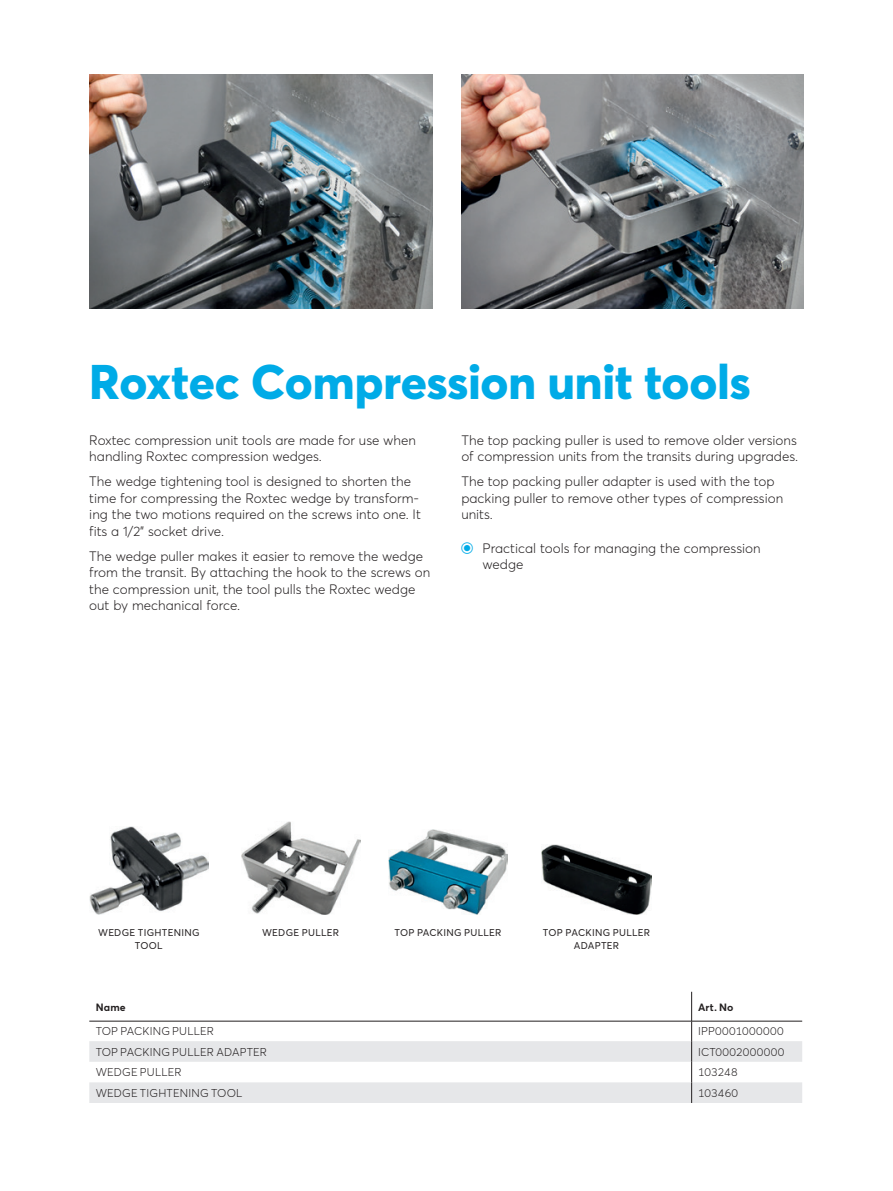
<style>
.page{position:relative;width:893px;height:1191px;background:#fff}
.page>*{position:absolute;margin:0;border:0;box-sizing:border-box;transform-origin:0 0}
.t1{font:800 48px "Averta";letter-spacing:-.005em;color:#00abe7}
.t2{font:300 13.5px/16.5px "Averta";color:#231f20}
.t3{font:300 11.25px "Averta";letter-spacing:.02em;color:#231f20}
.t4{font:700 10.5px "Averta";letter-spacing:.02em;color:#231f20}
.t5{font:9.75px/12.8px "Averta";letter-spacing:.025em;color:#231f20;text-align:center}
</style>
<div class="page">
<img style="left:461px;top:74px;width:343px;height:234px">
<img style="left:541px;top:844px;width:111px;height:71px">
<img style="left:241px;top:821px;width:119px;height:94px">
<img style="left:89px;top:826px;width:119px;height:89px">
<img style="left:388px;top:829px;width:119px;height:86px">
<svg style="left:89px;top:1041px;width:713px;height:62px;fill:#e6e7e9"></svg>
<hr style="left:89px;top:1021px;width:603px;height:1px;background:#231f20">
<hr style="left:691px;top:991px;width:1px;height:30px;background:#231f20">
<hr style="left:692px;top:1021px;width:110px;height:1px;background:#231f20">
<svg style="left:691px;top:1021px;width:1px;height:82px"></svg>
<img style="left:90px;top:74px;width:342px;height:234px">
<h1 class="t1" style="left:89px;top:351px;width:663px">Roxtec Compression unit tools</h1>
<p class="t2" style="left:89px;top:432px;width:328px">Roxtec compression unit tools are made for use when handling Roxtec compression wedges.</p>
<p class="t2" style="left:89px;top:473px;width:333px">The wedge tightening tool is designed to shorten the time for compressing the Roxtec wedge by transform&shy;ing the two motions required on the screws into one. It fits a 1/2” socket drive.</p>
<p class="t2" style="left:89px;top:548px;width:343px">The wedge puller makes it easier to remove the wedge from the transit. By attaching the hook to the screws on the compression unit, the tool pulls the Roxtec wedge out by mechanical force.</p>
<p class="t2" style="left:461px;top:432px;width:338px">The top packing puller is used to remove older versions of compression units from the transits during upgrades.</p>
<p class="t2" style="left:461px;top:473px;width:323px">The top packing puller adapter is used with the top packing puller to remove other types of compression units.</p>
<p class="t2" style="left:483px;top:540px;width:280px">Practical tools for managing the compression wedge</p>
<p class="t5" style="left:98px;top:926px;width:103px">WEDGE TIGHTENING</p>
<p class="t5" style="left:262px;top:926px;width:79px">WEDGE PULLER</p>
<p class="t5" style="left:135px;top:939px;width:29px">TOOL</p>
<p class="t5" style="left:394px;top:926px;width:109px">TOP PACKING PULLER</p>
<p class="t5" style="left:543px;top:926px;width:109px">TOP PACKING PULLER<br>ADAPTER</p>
<p class="t4" style="left:96px;top:1000px;width:32px">Name</p>
<p class="t4" style="left:698px;top:1000px;width:37px">Art. No</p>
<p class="t3" style="left:96px;top:1024px;width:120px">TOP PACKING PULLER</p>
<p class="t3" style="left:698px;top:1024px;width:87px">IPP0001000000</p>
<p class="t3" style="left:96px;top:1044px;width:173px">TOP PACKING PULLER ADAPTER</p>
<p class="t3" style="left:698px;top:1044px;width:88px">ICT0002000000</p>
<p class="t3" style="left:96px;top:1065px;width:88px">WEDGE PULLER</p>
<p class="t3" style="left:698px;top:1065px;width:41px">103248</p>
<p class="t3" style="left:96px;top:1086px;width:148px">WEDGE TIGHTENING TOOL</p>
<p class="t3" style="left:698px;top:1086px;width:42px">103460</p>
</div>
